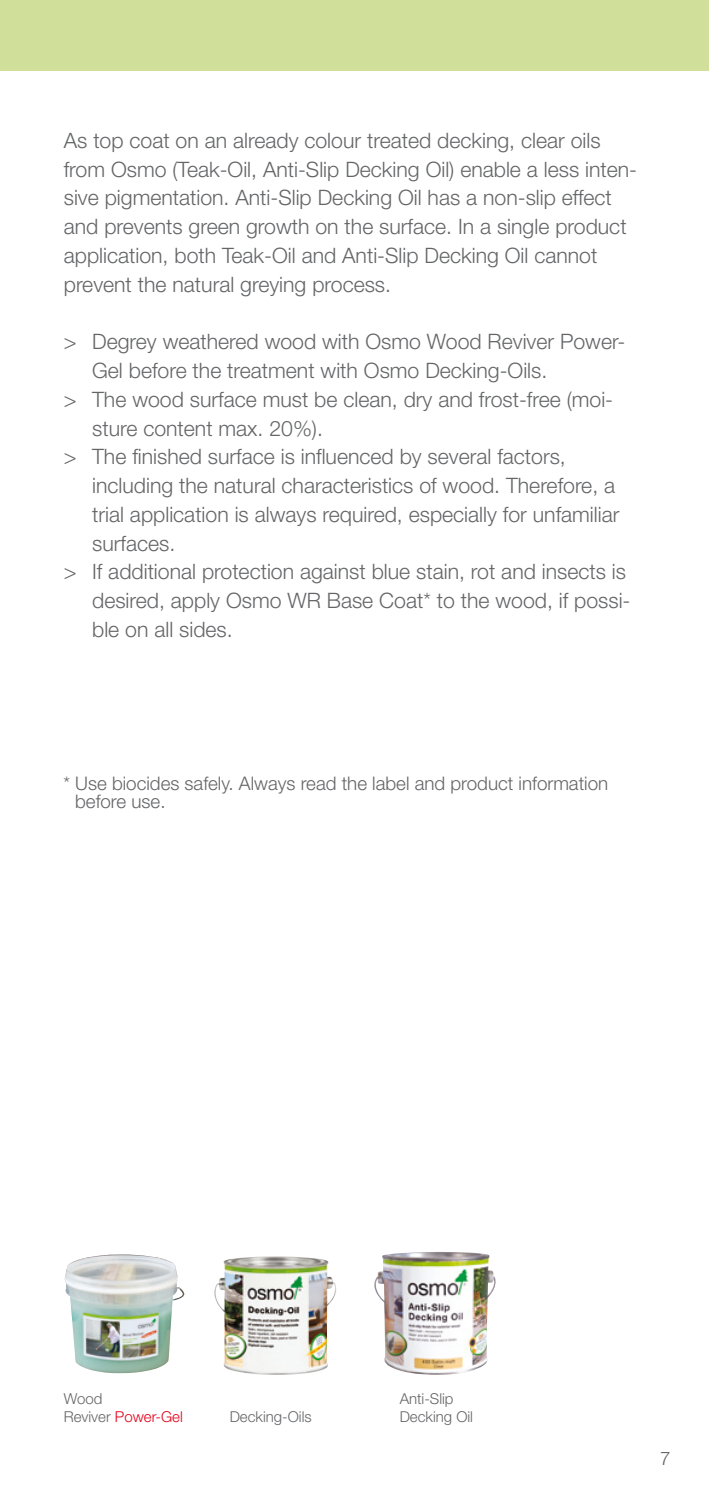
<style>
.page{position:relative;width:709px;height:1489px;background:#fff}
.page>*{position:absolute;margin:0;border:0;box-sizing:border-box;transform-origin:0 0}
.t1{font:300 21.25px/28.8px "Helvetica Neue";color:#646567}
.t2{font:300 18.75px/18px "Helvetica Neue";color:#646567}
.t3{font:300 15px/18px "Helvetica Neue";color:#646567}
.s1{color:#e2001a}
</style>
<div class="page">
<img style="left:65px;top:1254px;width:119px;height:118px">
<div style="left:0;top:0;width:709px;height:71px;background:#d0df99"></div>
<img style="left:214px;top:1256px;width:122px;height:118px">
<img style="left:374px;top:1252px;width:121px;height:122px">
<p class="t1" style="left:64px;top:125px;width:575px">As top coat on an already colour treated decking, clear oils from Osmo (Teak-Oil, Anti-Slip Decking Oil) enable a less inten&shy;sive pigmentation. Anti-Slip Decking Oil has a non-slip effect and prevents green growth on the surface. In a single product application, both Teak-Oil and Anti-Slip Decking Oil cannot prevent the natural greying process.</p>
<p class="t1" style="left:64px;top:327px;width:563px">&gt; Degrey weathered wood with Osmo Wood Reviver Power-</p>
<p class="t1" style="left:92px;top:355px;width:457px">Gel before the treatment with Osmo Decking-Oils.</p>
<p class="t1" style="left:64px;top:384px;width:551px">&gt; The wood surface must be clean, dry and frost-free (moi-</p>
<p class="t1" style="left:92px;top:413px;width:232px">sture content max. 20%).</p>
<p class="t1" style="left:64px;top:442px;width:503px">&gt; The finished surface is influenced by several factors,</p>
<p class="t1" style="left:92px;top:470px;width:524px">including the natural characteristics of wood. Therefore, a</p>
<p class="t1" style="left:92px;top:499px;width:529px">trial application is always required, especially for unfamiliar</p>
<p class="t1" style="left:92px;top:528px;width:85px">surfaces.</p>
<p class="t1" style="left:64px;top:557px;width:564px">&gt; If additional protection against blue stain, rot and insects is</p>
<p class="t1" style="left:92px;top:585px;width:540px">desired, apply Osmo WR Base Coat* to the wood, if possi-</p>
<p class="t1" style="left:92px;top:614px;width:142px">ble on all sides.</p>
<p class="t2" style="left:75px;top:773px;width:534px;text-indent:-12px">* Use biocides safely. Always read the label and product information before use.</p>
<p class="t3" style="left:64px;top:1388px;width:120px">Wood<br>Reviver <span class="s1">Power-Gel</span></p>
<p class="t3" style="left:230px;top:1407px;width:83px">Decking-Oils</p>
<p class="t3" style="left:400px;top:1388px;width:75px">Anti-Slip<br>Decking Oil</p>
<p class="t2" style="left:660px;top:1448px;width:12px">7</p>
</div>
